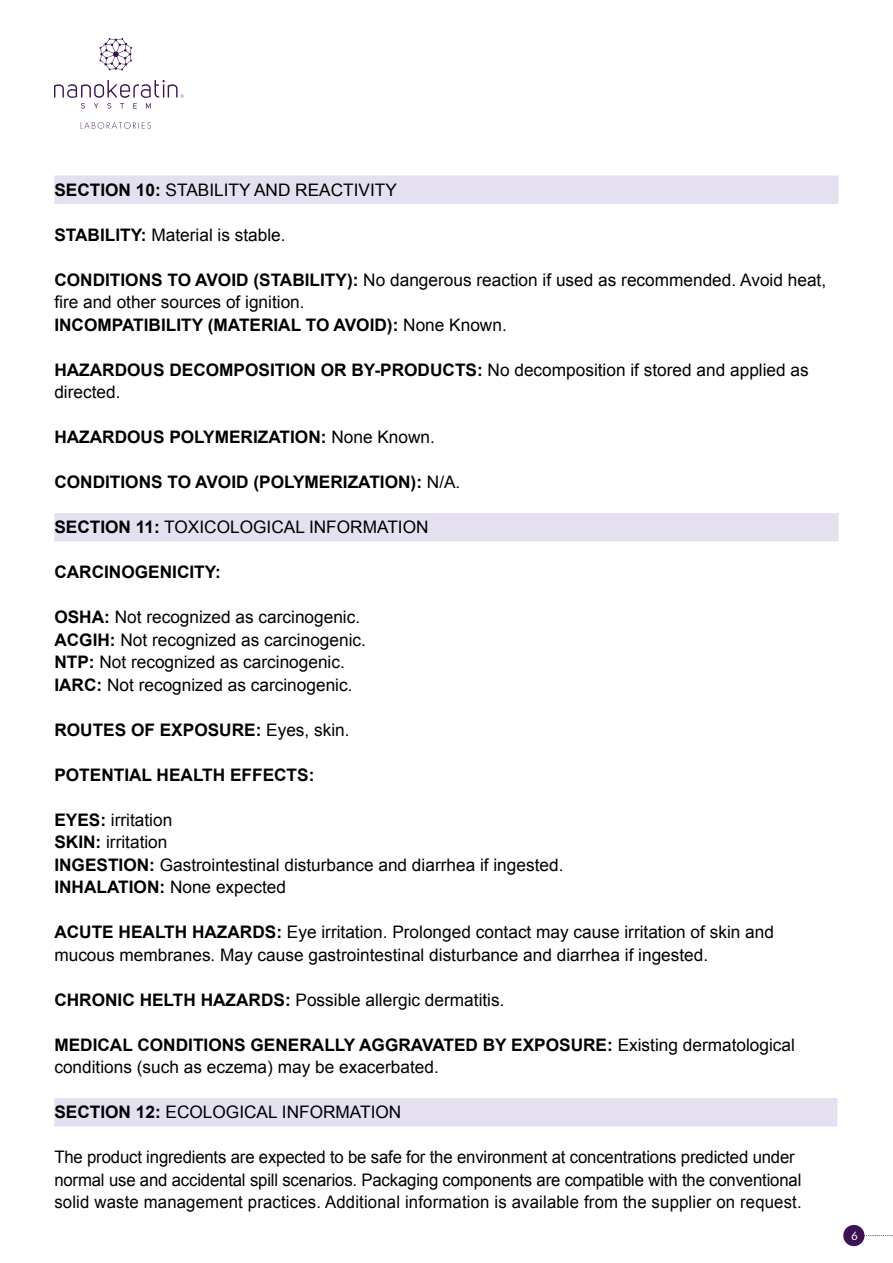
<style>
.page{position:relative;width:893px;height:1263px;background:#fff}
.page>*{position:absolute;margin:0;border:0;box-sizing:border-box;transform-origin:0 0}
.t1{font:17.25px/22.5px "Arial";color:#000}
.t2{font:700 17.25px "Arial";color:#000}
.t3{font:11.7px "Futura BT";color:#fff}
.s1{font-weight:700}
.s2{font-weight:400}
</style>
<div class="page">
<div style="left:843px;top:1225px;width:21px;height:21px;background:#3c1252;border-radius:50%"></div>
<svg style="left:864px;top:1235px;width:29px;height:1px"></svg>
<svg style="left:99px;top:38px;width:33px;height:33px"></svg>
<svg style="left:54px;top:80px;width:130px;height:29px"></svg>
<svg style="left:81px;top:122px;width:70px;height:7px"></svg>
<div style="left:54px;top:175px;width:785px;height:29px;background:#e4e0f0"></div>
<div style="left:54px;top:513px;width:785px;height:28px;background:#e4e0f0"></div>
<div style="left:54px;top:1098px;width:783px;height:28px;background:#e4e0f0"></div>
<p class="t1" style="left:54px;top:179px;width:344px"><span class="s1">SECTION 10:</span> STABILITY AND REACTIVITY</p>
<p class="t1" style="left:54px;top:224px;width:233px"><span class="s1">STABILITY:</span> Material is stable.</p>
<p class="t1" style="left:54px;top:269px;width:773px"><span class="s1">CONDITIONS TO AVOID (STABILITY :)</span> No dangerous reaction if used as recommended. Avoid heat, fire and other sources of ignition.<br><span class="s1">INCOMPATIBILITY (MATERIAL TO AVOID :)</span> None Known.</p>
<p class="t1" style="left:54px;top:359px;width:756px"><span class="s1">HAZARDOUS DECOMPOSITION OR BY-PRODUCTS:</span> No decomposition if stored and applied as directed.</p>
<p class="t2" style="left:54px;top:426px;width:382px">HAZARDOUS POLYMERIZATION: <span class="s2">None Known.</span></p>
<p class="t2" style="left:54px;top:471px;width:408px">CONDITIONS TO AVOID (POLYMERIZATION <span class="s2">N</span>:) <span class="s2">A/ .</span></p>
<p class="t1" style="left:54px;top:516px;width:376px"><span class="s1">SECTION 11:</span> TOXICOLOGICAL INFORMATION</p>
<p class="t2" style="left:54px;top:561px;width:168px">CARCINOGENICITY:</p>
<p class="t1" style="left:54px;top:606px;width:313px"><span class="s1">OSHA:</span> Not recognized as carcinogenic.<br><span class="s1">ACGIH:</span> Not recognized as carcinogenic.<br><span class="s1">NTP:</span> Not recognized as carcinogenic.<br><span class="s1">IARC:</span> Not recognized as carcinogenic.</p>
<p class="t2" style="left:54px;top:718px;width:297px">ROUTES OF EXPOSURE: <span class="s2">Eyes, skin.</span></p>
<p class="t2" style="left:54px;top:763px;width:262px">POTENTIAL HEALTH EFFECTS:</p>
<p class="t1" style="left:54px;top:808px;width:511px"><span class="s1">EYES:</span> irritation<br><span class="s1">SKIN:</span> irritation<br><span class="s1">INGESTION:</span> Gastrointestinal disturbance and diarrhea if ingested.<br><span class="s1">INHALATION:</span> None expected</p>
<p class="t1" style="left:54px;top:921px;width:721px"><span class="s1">ACUTE HEALTH HAZARDS:</span> Eye irritation. Prolonged contact may cause irritation of skin and mucous membranes. May cause gastrointestinal disturbance and diarrhea if ingested.</p>
<p class="t1" style="left:54px;top:988px;width:452px"><span class="s1">CHRONIC HELTH HAZARDS:</span> Possible allergic dermatitis.</p>
<p class="t1" style="left:54px;top:1033px;width:742px"><span class="s1">MEDICAL CONDITIONS GENERALLY AGGRAVATED BY EXPOSURE:</span> Existing dermatological conditions (such as eczema) may be exacerbated.</p>
<p class="t1" style="left:54px;top:1101px;width:348px"><span class="s1">SECTION 12:</span> ECOLOGICAL INFORMATION</p>
<p class="t1" style="left:54px;top:1146px;width:749px">The product ingredients are expected to be safe for the environment at concentrations predicted under normal use and accidental spill scenarios. Packaging components are compatible with the conventional solid waste management practices. Additional information is available from the supplier on request.</p>
<p class="t3" style="left:851px;top:1228px;width:8px">6</p>
</div>
